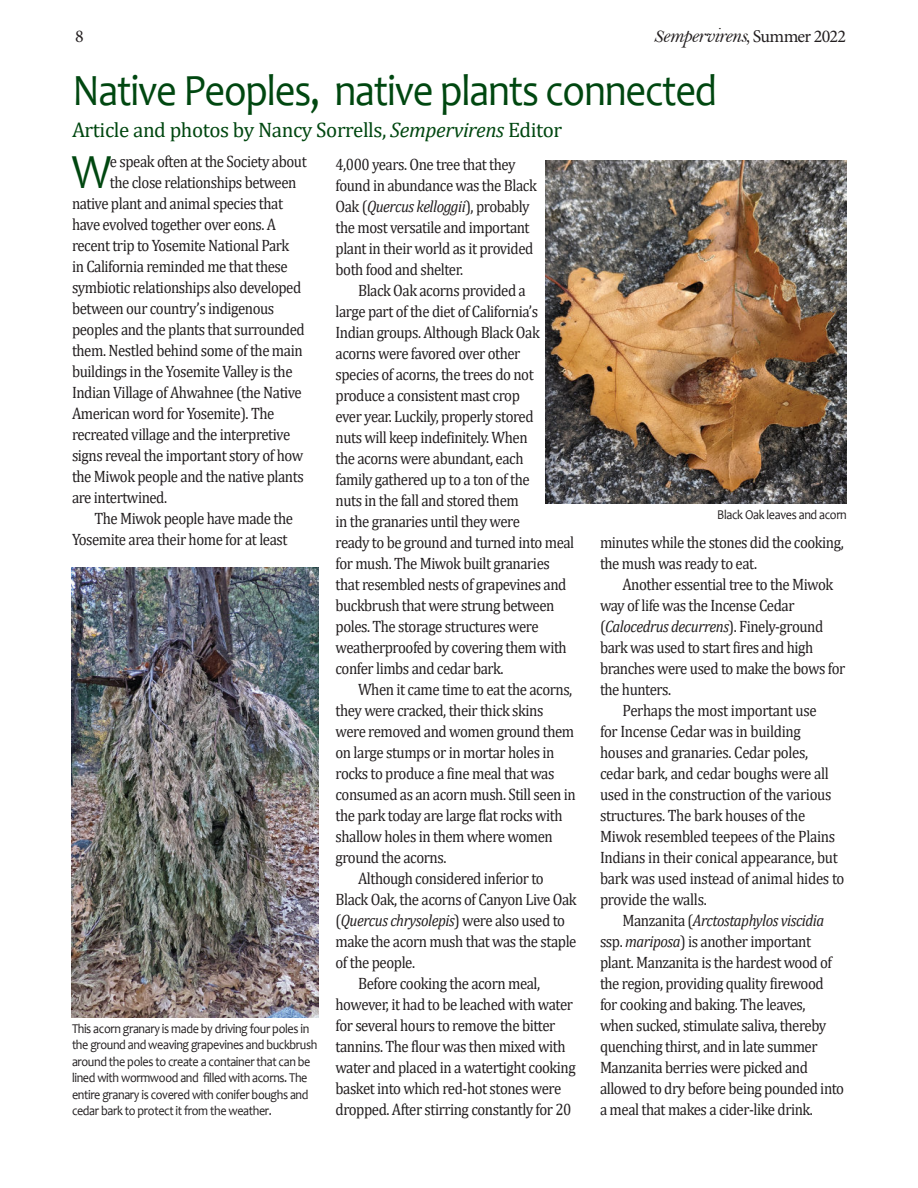
<style>
.page{position:relative;width:918px;height:1188px;background:#fff}
.page>*{position:absolute;margin:0;border:0;box-sizing:border-box;transform-origin:0 0}
._2-line_drop_cap__no{font:49.5px "Candara";color:#004710;scale:.9 1}
._2-line_drop_cap__no-2{font:45px "Candara";letter-spacing:-.03em;color:#004710;scale:.9 1}
.Byline-Top-1{font:21px "Cambria";letter-spacing:-.02em;color:#004710}
.flag-subtitle{font:21px "Bell MT Italic";letter-spacing:-.035em;color:#231f20}
.flag-subtitle-2{font:18px "Minion Pro";color:#231f20}
._2-line_drop_cap__no-3{font:16.5px/21px "Cambria";letter-spacing:-.03em;color:#231f20;scale:.9 1}
._2-line_drop_cap__no-4{font:13.5px/16.5px "Candara";letter-spacing:-.03em;color:#231f20;scale:.9 1}
.s1{font-size:18px}
.s2{font-family:"Minion Pro";font-size:18px}
.s3{font-style:italic}
</style>
<div class="page">
<img style="left:545px;top:160px;width:301px;height:343px">
<img style="left:72px;top:567px;width:246px;height:450px">
<p class="flag-subtitle-2" style="left:75px;top:24px;width:10px">8</p>
<p class="flag-subtitle" style="left:653px;top:23px;width:194px"><span class="s1">S</span>empervirens<span class="s1">,</span> <span class="s2">Summer 2022</span></p>
<p class="_2-line_drop_cap__no-2" style="left:72px;top:62px;width:718px">Native Peoples, native plants connected</p>
<p class="Byline-Top-1" style="left:72px;top:118px;width:492px">Article and photos by Nancy Sorrells, <span class="s3">Sempervirens</span> Editor</p>
<p class="_2-line_drop_cap__no" style="left:72px;top:141px;width:45px">W</p>
<p class="_2-line_drop_cap__no-3" style="left:110px;top:151px;width:220px">e speak often at the Society about</p>
<p class="_2-line_drop_cap__no-3" style="left:336px;top:154px;width:225px">4,000 years. One tree that they found in abundance was the Black<br>Oak (<span class="s3">Quercus kelloggii</span>), probably the most versatile and important plant in their world as it provided both food and shelter.</p>
<p class="_2-line_drop_cap__no-3" style="left:336px;top:280px;width:267px;text-indent:22px">Black Oak acorns provided a<br>large part of the diet of California’s Indian groups. Although Black Oak acorns were favored over other<br>species of acorns, the trees do not produce a consistent mast crop<br>ever year. Luckily, properly stored<br>nuts will keep indefinitely. When<br>the acorns were abundant, each<br>family gathered up to a ton of the<br>nuts in the fall and stored them<br>in the granaries until they were<br>ready to be ground and turned into meal for mush. The Miwok built granaries that resembled nests of grapevines and buckbrush that were strung between poles. The storage structures were weatherproofed by covering them with confer limbs and cedar bark.</p>
<p class="_2-line_drop_cap__no-3" style="left:336px;top:679px;width:268px;text-indent:22px">When it came time to eat the acorns, they were cracked, their thick skins were removed and women ground them on large stumps or in mortar holes in rocks to produce a fine meal that was consumed as an acorn mush. Still seen in the park today are large flat rocks with shallow holes in them where women ground the acorns.</p>
<p class="_2-line_drop_cap__no-3" style="left:336px;top:868px;width:270px;text-indent:22px">Although considered inferior to<br>Black Oak, the acorns of Canyon Live Oak (<span class="s3">Quercus chrysolepis</span>) were also used to make the acorn mush that was the staple of the people.</p>
<p class="_2-line_drop_cap__no-3" style="left:336px;top:973px;width:268px;text-indent:22px">Before cooking the acorn meal, however, it had to be leached with water for several hours to remove the bitter tannins. The flour was then mixed with water and placed in a watertight cooking basket into which red-hot stones were dropped. After stirring constantly for 20</p>
<p class="_2-line_drop_cap__no-3" style="left:110px;top:172px;width:209px">the close relationships between</p>
<p class="_2-line_drop_cap__no-3" style="left:72px;top:193px;width:236px">native plant and animal species that</p>
<p class="_2-line_drop_cap__no-3" style="left:72px;top:214px;width:228px">have evolved together over eons. A</p>
<p class="_2-line_drop_cap__no-3" style="left:72px;top:235px;width:243px">recent trip to Yosemite National Park</p>
<p class="_2-line_drop_cap__no-3" style="left:72px;top:256px;width:241px">in California reminded me that these</p>
<p class="_2-line_drop_cap__no-3" style="left:72px;top:277px;width:256px">symbiotic relationships also developed</p>
<p class="_2-line_drop_cap__no-3" style="left:72px;top:298px;width:226px">between our country’s indigenous</p>
<p class="_2-line_drop_cap__no-3" style="left:72px;top:319px;width:260px">peoples and the plants that surrounded</p>
<p class="_2-line_drop_cap__no-3" style="left:72px;top:340px;width:258px">them. Nestled behind some of the main</p>
<p class="_2-line_drop_cap__no-3" style="left:72px;top:361px;width:247px">buildings in the Yosemite Valley is the</p>
<p class="_2-line_drop_cap__no-3" style="left:72px;top:382px;width:257px">Indian Village of Ahwahnee (the Native</p>
<p class="_2-line_drop_cap__no-3" style="left:72px;top:403px;width:226px">American word for Yosemite). The</p>
<p class="_2-line_drop_cap__no-3" style="left:72px;top:424px;width:244px">recreated village and the interpretive</p>
<p class="_2-line_drop_cap__no-3" style="left:72px;top:445px;width:259px">signs reveal the important story of how</p>
<p class="_2-line_drop_cap__no-3" style="left:72px;top:466px;width:259px">the Miwok people and the native plants</p>
<p class="_2-line_drop_cap__no-3" style="left:72px;top:487px;width:107px">are intertwined.</p>
<p class="_2-line_drop_cap__no-3" style="left:72px;top:508px;width:247px;text-indent:22px">The Miwok people have made the<br>Yosemite area their home for at least</p>
<p class="_2-line_drop_cap__no-4" style="left:717px;top:506px;width:145px">Black Oak leaves and acorn</p>
<p class="_2-line_drop_cap__no-3" style="left:600px;top:532px;width:272px">minutes while the stones did the cooking, the mush was ready to eat.</p>
<p class="_2-line_drop_cap__no-3" style="left:600px;top:574px;width:274px;text-indent:22px">Another essential tree to the Miwok way of life was the Incense Cedar (<span class="s3">Calocedrus decurrens</span>). Finely-ground bark was used to start fires and high branches were used to make the bows for the hunters.</p>
<p class="_2-line_drop_cap__no-3" style="left:600px;top:700px;width:273px;text-indent:22px">Perhaps the most important use<br>for Incense Cedar was in building houses and granaries. Cedar poles, cedar bark, and cedar boughs were all used in the construction of the various structures. The bark houses of the Miwok resembled teepees of the Plains Indians in their conical appearance, but bark was used instead of animal hides to provide the walls.</p>
<p class="_2-line_drop_cap__no-3" style="left:600px;top:910px;width:273px;text-indent:22px">Manzanita (<span class="s3">Arctostaphylos viscidia </span>ssp. <span class="s3">mariposa</span>) is another important plant. Manzanita is the hardest wood of the region, providing quality firewood for cooking and baking. The leaves,<br>when sucked, stimulate saliva, thereby quenching thirst, and in late summer Manzanita berries were picked and allowed to dry before being pounded into a meal that makes a cider-like drink.</p>
<p class="_2-line_drop_cap__no-4" style="left:72px;top:1020px;width:274px">This acorn granary is made by driving four poles in the ground and weaving grapevines and buckbrush around the poles to create a container that can be lined with wormwood and filled with acorns. The entire granary is covered with conifer boughs and cedar bark to protect it from the weather.</p>
</div>
